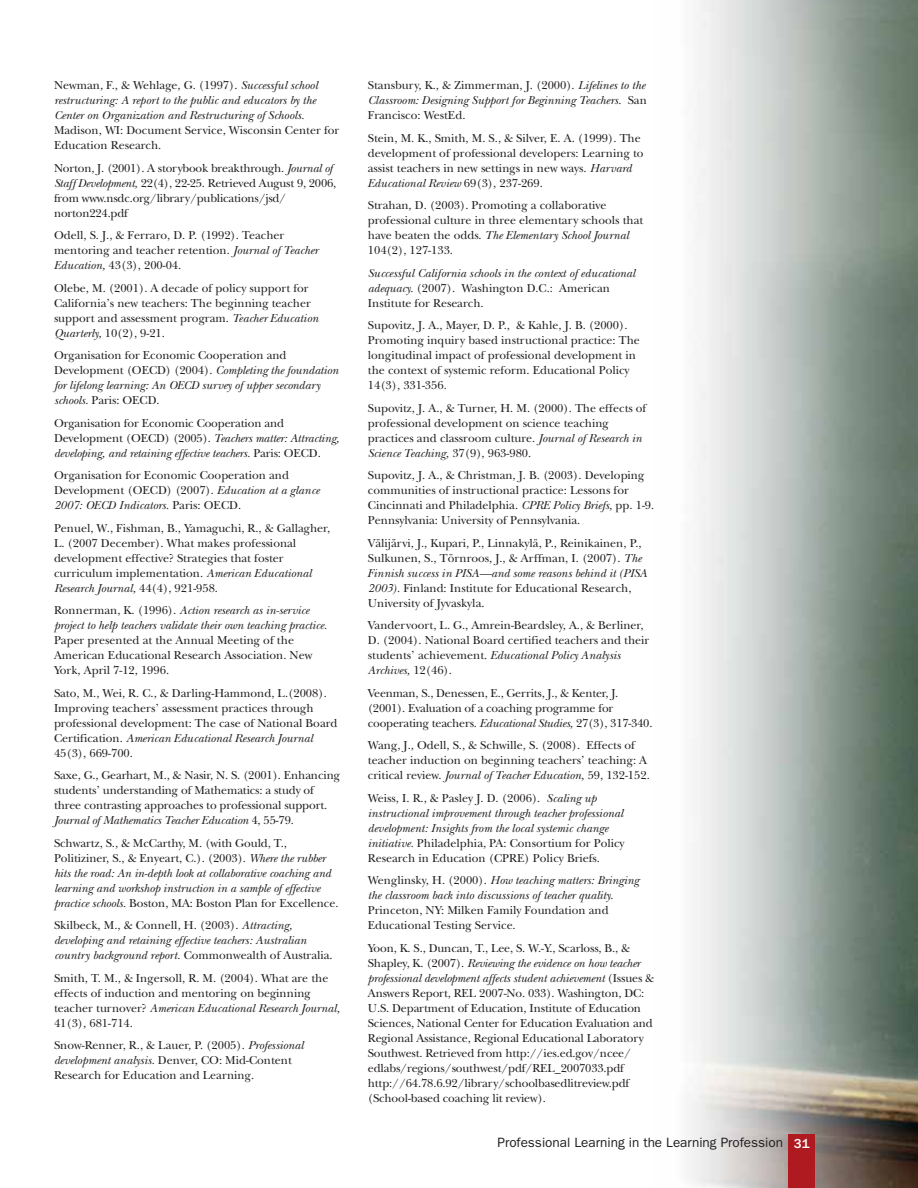
<style>
.page{position:relative;width:918px;height:1188px;background:#fff}
.page>*{position:absolute;margin:0;border:0;box-sizing:border-box;transform-origin:0 0}
.t1{font:13.5px "Franklin Gothic LT";color:#231f20}
.t2{font:12px/15px "New Baskerville";color:#231f20}
.t3{font:italic 12px/15px "New Baskerville";color:#231f20}
.s1{font-style:normal}
.s2{font-style:italic}
.s3{font-weight:500;color:#fff}
</style>
<div class="page">
<img style="left:690px;top:0;width:228px;height:1188px">
<div style="left:788px;top:1134px;width:27px;height:54px;background:#ae1a1f"></div>
<p class="t3" style="left:54px;top:79px;width:265px"><span class="s1">Newman, F., &amp; Wehlage, G. (1997).</span> Successful school restructuring: A report to the public and educators by the<br>Center on Organization and Restructuring of Schools.</p>
<p class="t2" style="left:54px;top:124px;width:287px">Madison, WI: Document Service, Wisconsin Center for<br>Education Research.</p>
<p class="t2" style="left:54px;top:162px;width:284px">Norton, J. (2001). A storybook breakthrough. <span class="s2">Journal of Staff Development,</span> 22(4), 22-25. Retrieved August 9, 2006, from www.nsdc.org/library/publications/jsd/ norton224.pdf</p>
<p class="t2" style="left:54px;top:229px;width:266px">Odell, S. J., &amp; Ferraro, D. P. (1992). Teacher mentoring and teacher retention. <span class="s2">Journal of Teacher<br>Education,</span> 43(3), 200-04.</p>
<p class="t2" style="left:54px;top:282px;width:266px">Olebe, M. (2001). A decade of policy support for California’s new teachers: The beginning teacher support and assessment program. <span class="s2">Teacher Education Quarterly,</span> 10(2), 9-21.</p>
<p class="t3" style="left:54px;top:349px;width:286px"><span class="s1">Organisation for Economic Cooperation and Development (OECD) (2004).</span> Completing the foundation for lifelong learning: An OECD survey of upper secondary schools. <span class="s1">Paris: OECD.</span></p>
<p class="t2" style="left:54px;top:417px;width:287px">Organisation for Economic Cooperation and<br>Development (OECD) (2005). <span class="s2">Teachers matter: Attracting, developing, and retaining effective teachers.</span> Paris: OECD.</p>
<p class="t2" style="left:54px;top:469px;width:267px">Organisation for Economic Cooperation and<br>Development (OECD) (2007). <span class="s2">Education at a glance<br>2007: OECD Indicators.</span> Paris: OECD.</p>
<p class="t2" style="left:54px;top:522px;width:278px">Penuel, W., Fishman, B., Yamaguchi, R., &amp; Gallagher, L. (2007 December). What makes professional development effective? Strategies that foster curriculum implementation. <span class="s2">American Educational Research Journal,</span> 44(4), 921-958.</p>
<p class="t3" style="left:54px;top:604px;width:275px"><span class="s1">Ronnerman, K. (1996).</span> Action research as in-service project to help teachers validate their own teaching practice.</p>
<p class="t2" style="left:54px;top:634px;width:260px">Paper presented at the Annual Meeting of the<br>American Educational Research Association. New<br>York, April 7-12, 1996.</p>
<p class="t2" style="left:54px;top:687px;width:285px">Sato, M., Wei, R. C., &amp; Darling-Hammond, L.(2008).<br>Improving teachers’ assessment practices through professional development: The case of National Board Certification. <span class="s2">American Educational Research Journal </span>45(3), 669-700.</p>
<p class="t2" style="left:54px;top:769px;width:287px">Saxe, G., Gearhart, M., &amp; Nasir, N. S. (2001). Enhancing students’ understanding of Mathematics: a study of three contrasting approaches to professional support.<br><span class="s2">Journal of Mathematics Teacher Education</span> 4, 55-79.</p>
<p class="t3" style="left:54px;top:837px;width:286px"><span class="s1">Schwartz, S., &amp; McCarthy, M. (with Gould, T., Politiziner, S., &amp; Enyeart, C.). (2003).</span> Where the rubber hits the road: An in-depth look at collaborative coaching and learning and workshop instruction in a sample of effective practice schools. <span class="s1">Boston, MA: Boston Plan for Excellence.</span></p>
<p class="t3" style="left:54px;top:919px;width:280px"><span class="s1">Skilbeck, M., &amp; Connell, H. (2003).</span> Attracting, developing and retaining effective teachers: Australian country background report. <span class="s1">Commonwealth of Australia.</span></p>
<p class="t2" style="left:54px;top:972px;width:288px">Smith, T. M., &amp; Ingersoll, R. M. (2004). What are the effects of induction and mentoring on beginning teacher turnover? <span class="s2">American Educational Research Journal, </span>41(3), 681-714.</p>
<p class="t2" style="left:54px;top:1039px;width:251px">Snow-Renner, R., &amp; Lauer, P. (2005). <span class="s2">Professional development analysis.</span> Denver, CO: Mid-Content<br>Research for Education and Learning.</p>
<p class="t3" style="left:368px;top:79px;width:281px"><span class="s1">Stansbury, K., &amp; Zimmerman, J. (2000).</span> Lifelines to the<br>Classroom: Designing Support for Beginning Teachers. <span class="s1">San<br>Francisco: WestEd.</span></p>
<p class="t2" style="left:368px;top:132px;width:277px">Stein, M. K., Smith, M. S., &amp; Silver, E. A. (1999). The development of professional developers: Learning to assist teachers in new settings in new ways. <span class="s2">Harvard Educational Review</span> 69(3), 237-269.</p>
<p class="t2" style="left:368px;top:199px;width:277px">Strahan, D. (2003). Promoting a collaborative professional culture in three elementary schools that have beaten the odds. <span class="s2">The Elementary School Journal </span>104(2), 127-133.</p>
<p class="t3" style="left:368px;top:267px;width:269px">Successful California schools in the context of educational adequacy. <span class="s1">(2007). Washington D.C.: American<br>Institute for Research.</span></p>
<p class="t2" style="left:368px;top:319px;width:274px">Supovitz, J. A., Mayer, D. P., &amp; Kahle, J. B. (2000).<br>Promoting inquiry based instructional practice: The longitudinal impact of professional development in the context of systemic reform. Educational Policy 14(3), 331-356.</p>
<p class="t2" style="left:368px;top:402px;width:280px">Supovitz, J. A., &amp; Turner, H. M. (2000). The effects of professional development on science teaching practices and classroom culture. <span class="s2">Journal of Research in Science Teaching,</span> 37(9), 963-980.</p>
<p class="t2" style="left:368px;top:469px;width:288px">Supovitz, J. A., &amp; Christman, J. B. (2003). Developing communities of instructional practice: Lessons for Cincinnati and Philadelphia. <span class="s2">CPRE Policy Briefs,</span> pp. 1-9.<br>Pennsylvania: University of Pennsylvania.</p>
<p class="t2" style="left:368px;top:537px;width:281px">Välijärvi, J., Kupari, P., Linnakylä, P., Reinikainen, P., Sulkunen, S., Törnroos, J., &amp; Arffman, I. (2007). <span class="s2">The Finnish success in PISA—and some reasons behind it (PISA 2003).</span> Finland: Institute for Educational Research, University of Jyvaskyla.</p>
<p class="t2" style="left:368px;top:619px;width:283px">Vandervoort, L. G., Amrein-Beardsley, A., &amp; Berliner, D. (2004). National Board certified teachers and their students’ achievement. <span class="s2">Educational Policy Analysis Archives,</span> 12(46).</p>
<p class="t2" style="left:368px;top:687px;width:286px">Veenman, S., Denessen, E., Gerrits, J., &amp; Kenter, J. (2001). Evaluation of a coaching programme for cooperating teachers. <span class="s2">Educational Studies,</span> 27(3), 317-340.</p>
<p class="t2" style="left:368px;top:739px;width:283px">Wang, J., Odell, S., &amp; Schwille, S. (2008). Effects of teacher induction on beginning teachers’ teaching: A critical review. <span class="s2">Journal of Teacher Education,</span> 59, 132-152.</p>
<p class="t3" style="left:368px;top:792px;width:258px"><span class="s1">Weiss, I. R., &amp; Pasley J. D. (2006).</span> Scaling up instructional improvement through teacher professional development: Insights from the local systemic change initiative. <span class="s1">Philadelphia, PA: Consortium for Policy Research in Education (CPRE) Policy Briefs.</span></p>
<p class="t3" style="left:368px;top:874px;width:273px"><span class="s1">Wenglinsky, H. (2000).</span> How teaching matters: Bringing the classroom back into discussions of teacher quality.</p>
<p class="t2" style="left:368px;top:904px;width:242px">Princeton, NY: Milken Family Foundation and<br>Educational Testing Service.</p>
<p class="t2" style="left:368px;top:942px;width:288px">Yoon, K. S., Duncan, T., Lee, S. W.-Y., Scarloss, B., &amp; Shapley, K. (2007). <span class="s2">Reviewing the evidence on how teacher professional development affects student achievement</span> (Issues &amp; Answers Report, REL 2007-No. 033). Washington, DC:<br>U.S. Department of Education, Institute of Education Sciences, National Center for Education Evaluation and Regional Assistance, Regional Educational Laboratory Southwest. Retrieved from http://ies.ed.gov/ncee/ edlabs/regions/southwest/pdf/REL_2007033.pdf http://64.78.6.92/library/schoolbasedlitreview.pdf (School-based coaching lit review).</p>
<p class="t1" style="left:498px;top:1138px;width:314px">Professional Learning in the Learning Profession <span class="s3">31</span></p>
</div>
